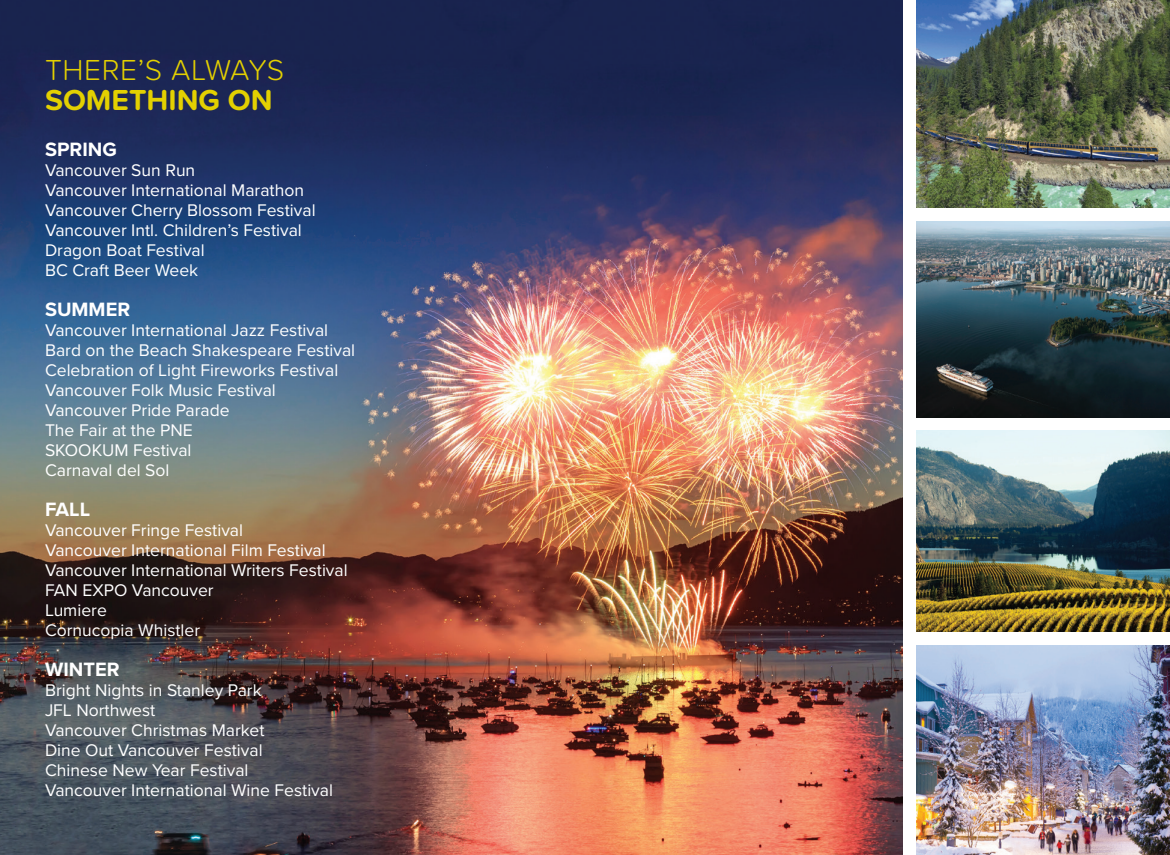
<style>
.page{position:relative;width:1170px;height:855px;background:#fff}
.page>*{position:absolute;margin:0;border:0;box-sizing:border-box;transform-origin:0 0}
.COE{font:300 30px "Proxima Soft";letter-spacing:.02em;color:#e3d001}
.COE-2{font:700 30px "Proxima Soft";color:#e3d001}
.COE-3{font:700 20px "Proxima Nova";color:#fff}
.COE-4{font:17.5px "Proxima Nova";color:#fff}
</style>
<div class="page">
<img style="left:0;top:0;width:902px;height:855px">
<img style="left:916px;top:0;width:254px;height:207px">
<img style="left:916px;top:221px;width:254px;height:196px">
<img style="left:916px;top:431px;width:254px;height:201px">
<img style="left:916px;top:646px;width:254px;height:209px">
<p class="COE" style="left:45px;top:48px;width:241px">THERE’S ALWAYS</p>
<p class="COE-2" style="left:45px;top:77px;width:229px">SOMETHING ON</p>
<p class="COE-3" style="left:45px;top:134px;width:73px">SPRING</p>
<p class="COE-4" style="left:45px;top:157px;width:152px">Vancouver Sun Run</p>
<p class="COE-4" style="left:45px;top:177px;width:261px">Vancouver International Marathon</p>
<p class="COE-4" style="left:45px;top:197px;width:272px">Vancouver Cherry Blossom Festival</p>
<p class="COE-4" style="left:45px;top:217px;width:258px">Vancouver Intl. Children’s Festival</p>
<p class="COE-4" style="left:45px;top:237px;width:161px">Dragon Boat Festival</p>
<p class="COE-4" style="left:45px;top:257px;width:155px">BC Craft Beer Week</p>
<p class="COE-3" style="left:45px;top:294px;width:87px">SUMMER</p>
<p class="COE-4" style="left:45px;top:317px;width:285px">Vancouver International Jazz Festival</p>
<p class="COE-4" style="left:45px;top:337px;width:312px">Bard on the Beach Shakespeare Festival</p>
<p class="COE-4" style="left:45px;top:357px;width:295px">Celebration of Light Fireworks Festival</p>
<p class="COE-4" style="left:45px;top:377px;width:232px">Vancouver Folk Music Festival</p>
<p class="COE-4" style="left:45px;top:397px;width:186px">Vancouver Pride Parade</p>
<p class="COE-4" style="left:45px;top:417px;width:149px">The Fair at the PNE</p>
<p class="COE-4" style="left:45px;top:437px;width:148px">SKOOKUM Festival</p>
<p class="COE-4" style="left:45px;top:457px;width:126px">Carnaval del Sol</p>
<p class="COE-3" style="left:45px;top:494px;width:47px">FALL</p>
<p class="COE-4" style="left:45px;top:517px;width:200px">Vancouver Fringe Festival</p>
<p class="COE-4" style="left:45px;top:537px;width:282px">Vancouver International Film Festival</p>
<p class="COE-4" style="left:45px;top:557px;width:304px">Vancouver International Writers Festival</p>
<p class="COE-4" style="left:45px;top:577px;width:170px">FAN EXPO Vancouver</p>
<p class="COE-4" style="left:45px;top:597px;width:63px">Lumiere</p>
<p class="COE-4" style="left:45px;top:617px;width:157px">Cornucopia Whistler</p>
<p class="COE-3" style="left:45px;top:654px;width:76px">WINTER</p>
<p class="COE-4" style="left:45px;top:677px;width:218px">Bright Nights in Stanley Park</p>
<p class="COE-4" style="left:45px;top:697px;width:112px">JFL Northwest</p>
<p class="COE-4" style="left:45px;top:717px;width:221px">Vancouver Christmas Market</p>
<p class="COE-4" style="left:45px;top:737px;width:219px">Dine Out Vancouver Festival</p>
<p class="COE-4" style="left:45px;top:757px;width:205px">Chinese New Year Festival</p>
<p class="COE-4" style="left:45px;top:777px;width:290px">Vancouver International Wine Festival</p>
</div>
